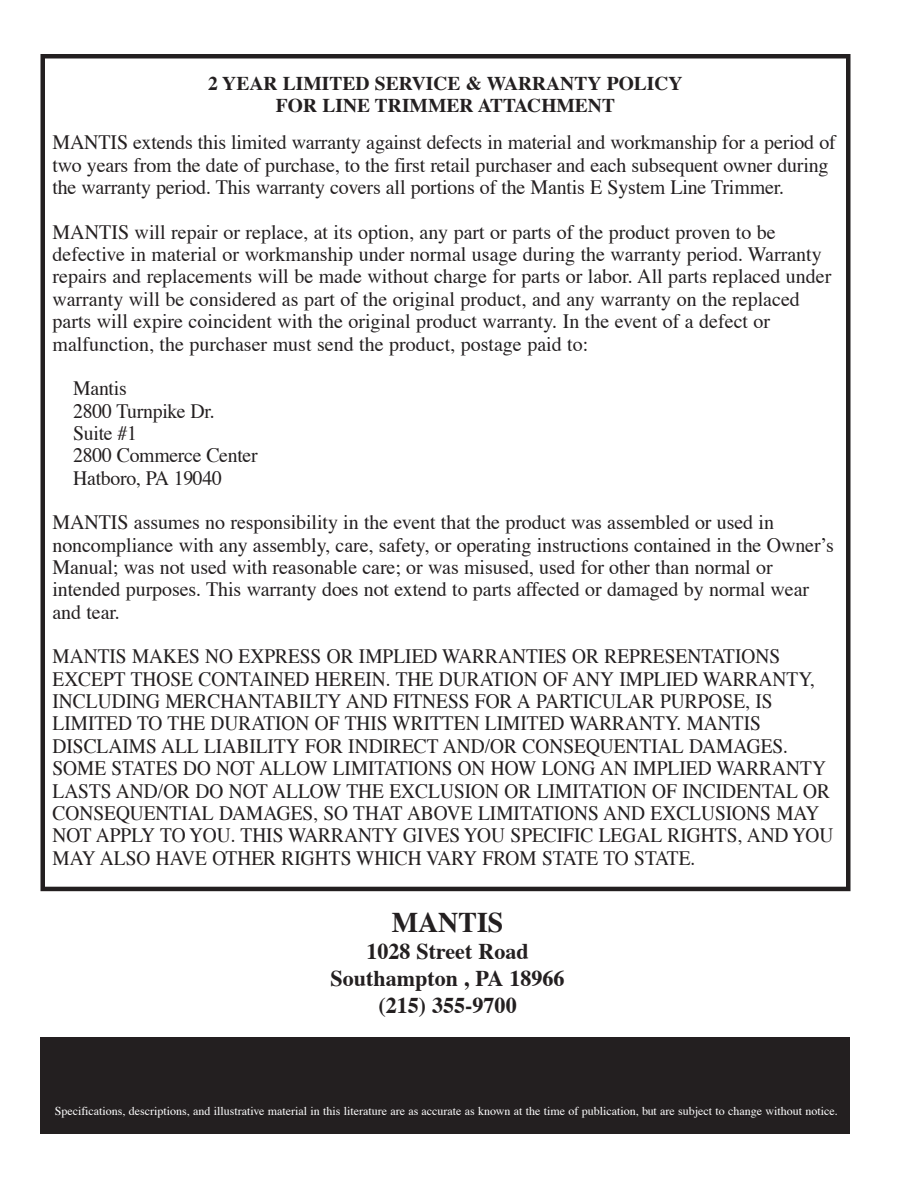
<style>
.page{position:relative;width:918px;height:1188px;background:#fff}
.page>*{position:absolute;margin:0;border:0;box-sizing:border-box;transform-origin:0 0}
.t1{font:700 28.5px "Times";color:#231f20}
.t2{font:700 22.5px/27px "Times";color:#231f20;text-align:center}
.t3{font:20.4px/22.4px "Times";color:#231f20}
.t4{font:20.4px/22.4px "Times";color:#231f20;scale:.95 1}
.t5{font:700 19.5px/22.5px "Times";color:#231f20;text-align:center}
.t6{font:12px "Times";color:#fff}
</style>
<div class="page">
<div style="left:40px;top:1037px;width:810px;height:97px;background:#231f20"></div>
<div style="left:40px;top:54px;width:811px;height:837px;border:4px solid #231f20"></div>
<p class="t5" style="left:208px;top:74px;width:476px">2 YEAR LIMITED SERVICE &amp; WARRANTY POLICY<br>FOR LINE TRIMMER ATTACHMENT</p>
<p class="t3" style="left:52px;top:133px;width:785px">MANTIS extends this limited warranty against defects in material and workmanship for a period of two years from the date of purchase, to the first retail purchaser and each subsequent owner during the warranty period. This warranty covers all portions of the Mantis E System Line Trimmer.</p>
<p class="t3" style="left:52px;top:223px;width:780px">MANTIS will repair or replace, at its option, any part or parts of the product proven to be defective in material or workmanship under normal usage during the warranty period. Warranty repairs and replacements will be made without charge for parts or labor. All parts replaced under warranty will be considered as part of the original product, and any warranty on the replaced parts will expire coincident with the original product warranty. In the event of a defect or malfunction, the purchaser must send the product, postage paid to:</p>
<p class="t3" style="left:73px;top:379px;width:186px">Mantis<br>2800 Turnpike Dr.<br>Suite #1<br>2800 Commerce Center<br>Hatboro, PA 19040</p>
<p class="t3" style="left:52px;top:513px;width:783px">MANTIS assumes no responsibility in the event that the product was assembled or used in noncompliance with any assembly, care, safety, or operating instructions contained in the Owner’s Manual; was not used with reasonable care; or was misused, used for other than normal or intended purposes. This warranty does not extend to parts affected or damaged by normal wear and tear.</p>
<p class="t4" style="left:52px;top:647px;width:824px">MANTIS MAKES NO EXPRESS OR IMPLIED WARRANTIES OR REPRESENTATIONS EXCEPT THOSE CONTAINED HEREIN. THE DURATION OF ANY IMPLIED WARRANTY, INCLUDING MERCHANTABILTY AND FITNESS FOR A PARTICULAR PURPOSE, IS LIMITED TO THE DURATION OF THIS WRITTEN LIMITED WARRANTY. MANTIS DISCLAIMS ALL LIABILITY FOR INDIRECT AND/OR CONSEQUENTIAL DAMAGES.<br>SOME STATES DO NOT ALLOW LIMITATIONS ON HOW LONG AN IMPLIED WARRANTY LASTS AND/OR DO NOT ALLOW THE EXCLUSION OR LIMITATION OF INCIDENTAL OR CONSEQUENTIAL DAMAGES, SO THAT ABOVE LIMITATIONS AND EXCLUSIONS MAY NOT APPLY TO YOU. THIS WARRANTY GIVES YOU SPECIFIC LEGAL RIGHTS, AND YOU MAY ALSO HAVE OTHER RIGHTS WHICH VARY FROM STATE TO STATE.</p>
<h1 class="t1" style="left:392px;top:911px;width:113px">MANTIS</h1>
<p class="t2" style="left:331px;top:940px;width:235px">1028 Street Road<br>Southampton , PA 18966 (215) 355-9700</p>
<p class="t6" style="left:55px;top:1106px;width:785px">Specifications, descriptions, and illustrative material in this literature are as accurate as known at the time of publication, but are subject to change without notice.</p>
</div>
